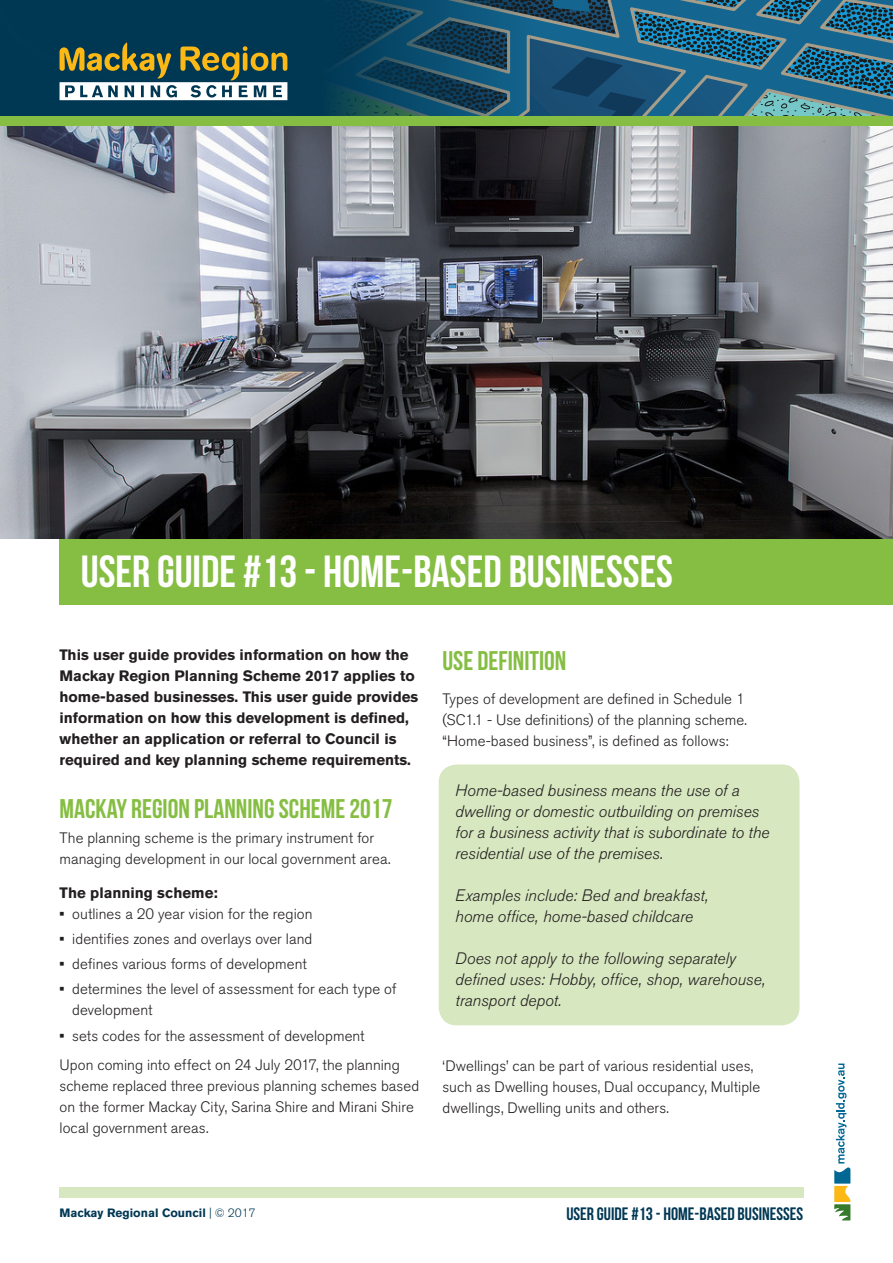
<style>
.page{position:relative;width:893px;height:1263px;background:#fff}
.page>*{position:absolute;margin:0;border:0;box-sizing:border-box;transform-origin:0 0}
.Major_Heading{font:700 45px "Bebas Neue";color:#fff}
.Sub_heading_18pt_gre{font:700 27px "Bebas Neue";color:#85be42}
.Major_Heading-2{font:700 18px "Bebas Neue";color:#003854}
.Body_copy{font:italic 300 16.5px/21px "Akzidenz Grotesk BQ";color:#231f20}
.Body_copy-2{font:300 15px/21px "Akzidenz Grotesk BQ";letter-spacing:.005em;color:#231f20}
.First_paragraph_afte{font:700 15px/21px "Akzidenz Grotesk BQ";color:#231f20}
.Body_copy-3{font:700 15px "Akzidenz Grotesk BQ";letter-spacing:.005em;color:#231f20}
.t1{font:700 12px "Akzidenz Grotesk BQ";color:#003854}
.s1{font-weight:700}
.s2{font-weight:300}
</style>
<div class="page">
<div style="left:60px;top:1187px;width:744px;height:10px;background:#d7e7c0"></div>
<svg style="left:834px;top:1063px;width:16px;height:157px"></svg>
<div style="left:0;top:116px;width:893px;height:11px;background:#85be42"></div>
<svg style="left:0;top:0;width:893px;height:116px"></svg>
<div style="left:439px;top:764px;width:360px;height:261px;background:#d7e7c0;border-radius:18px"></div>
<div style="left:60px;top:539px;width:833px;height:66px;background:#85be42"></div>
<img style="left:0;top:127px;width:893px;height:412px">
<p class="Major_Heading" style="left:81px;top:547px;width:594px">USER GUIDE #13 - HOME-BASED BUSINESSES</p>
<p class="First_paragraph_afte" style="left:60px;top:644px;width:360px">This user guide provides information on how the Mackay Region Planning Scheme 2017 applies to home-based businesses. This user guide provides information on how this development is defined, whether an application or referral to Council is required and key planning scheme requirements.</p>
<p class="Sub_heading_18pt_gre" style="left:60px;top:793px;width:334px">MACKAY REGION PLANNING SCHEME 2017</p>
<p class="Body_copy-2" style="left:60px;top:827px;width:333px">The planning scheme is the primary instrument for managing development in our local government area.</p>
<p class="Body_copy-3" style="left:60px;top:884px;width:160px">The planning scheme:</p>
<p class="Body_copy-2" style="left:60px;top:903px;width:254px"><span class="s1">•</span> outlines a 20 year vision for the region</p>
<p class="Body_copy-2" style="left:60px;top:928px;width:254px"><span class="s1">•</span> identifies zones and overlays over land</p>
<p class="Body_copy-2" style="left:60px;top:954px;width:249px"><span class="s1">•</span> defines various forms of development</p>
<p class="Body_copy-2" style="left:72px;top:979px;width:326px;text-indent:-13px"><span class="s1">•</span> determines the level of assessment for each type of development</p>
<p class="Body_copy-2" style="left:60px;top:1025px;width:307px"><span class="s1">•</span> sets codes for the assessment of development</p>
<p class="Body_copy-2" style="left:60px;top:1055px;width:361px">Upon coming into effect on 24 July 2017, the planning scheme replaced three previous planning schemes based on the former Mackay City, Sarina Shire and Mirani Shire local government areas.</p>
<p class="Sub_heading_18pt_gre" style="left:442px;top:646px;width:125px">USE DEFINITION</p>
<p class="Body_copy-2" style="left:442px;top:688px;width:306px">Types of development are defined in Schedule 1 (SC1.1 - Use definitions) of the planning scheme. “Home-based business”, is defined as follows:</p>
<p class="Body_copy" style="left:455px;top:780px;width:316px">Home-based business means the use of a dwelling or domestic outbuilding on premises for a business activity that is subordinate to the residential use of the premises.</p>
<p class="Body_copy" style="left:455px;top:885px;width:255px">Examples include: Bed and breakfast, home office, home-based childcare</p>
<p class="Body_copy" style="left:455px;top:948px;width:312px">Does not apply to the following separately defined uses: Hobby, office, shop, warehouse, transport depot.</p>
<p class="Body_copy-2" style="left:442px;top:1055px;width:319px">‘Dwellings’ can be part of various residential uses, such as Dwelling houses, Dual occupancy, Multiple dwellings, Dwelling units and others.</p>
<p class="t1" style="left:60px;top:1206px;width:198px">Mackay Regional Council <span class="s2">| © 2017</span></p>
<p class="Major_Heading-2" style="left:566px;top:1203px;width:238px">USER GUIDE #13 - HOME-BASED BUSINESSES</p>
</div>
